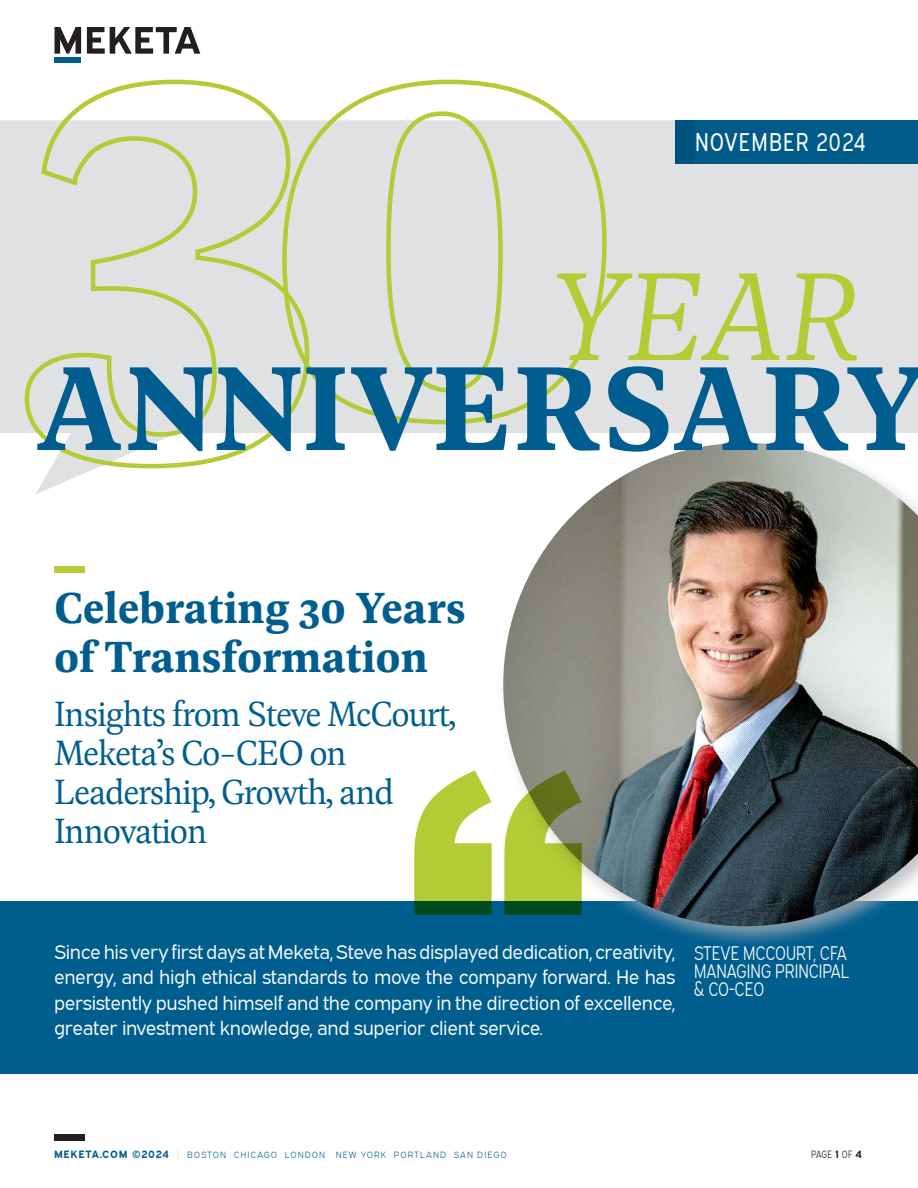
<style>
.page{position:relative;width:918px;height:1188px;background:#fff}
.page>*{position:absolute;margin:0;border:0;box-sizing:border-box;transform-origin:0 0}
.Callout{font:italic 300 133.5px "Geller Text";color:#b3cb34}
.Callout-2{font:600 127.5px "Geller Text";color:#015d8f}
.Body{font:600 46.5px/49.5px "Geller Text";color:#005e8f}
.Body-2{font:300 37.5px/39px "Geller Text";letter-spacing:-.03em;color:#005e8f}
.Sidebar_-_Header{font:25.5px "Expressway Cd Bk";letter-spacing:.05em;color:#fff}
.Body-3{font:19.5px/25.5px "Expressway Bk";letter-spacing:-.02em;color:#fff;text-align:justify}
.Callout-3{font:19.5px "Expressway Cd Lt";color:#fff}
.t1{font:10.5px "Expressway Cd Lt";letter-spacing:.02em;color:#231f20}
.t2{font:9px "Expressway Lt";letter-spacing:.11em;color:#015d8f}
.s1{font-family:"Expressway Rg";font-weight:700;font-size:10.5px}
.s2{font-family:"Expressway Cd Lt";font-size:10.5px;color:#feca0a}
.s3{font-family:"Expressway Rg";font-weight:700}
</style>
<div class="page">
<div style="left:54px;top:1134px;width:31px;height:7px;background:#231f20"></div>
<svg style="left:55px;top:27px;width:145px;height:27px"></svg>
<div style="left:55px;top:57px;width:26px;height:6px;background:#015d8f"></div>
<svg style="left:0;top:120px;width:918px;height:374px;fill:#e0e1e2"></svg>
<div style="left:0;top:901px;width:918px;height:173px;background:#005e8f"></div>
<div style="left:675px;top:120px;width:243px;height:44px;background:#005e8f"></div>
<div style="left:54px;top:566px;width:31px;height:7px;background:#b3cb34"></div>
<div style="left:497px;top:437px;width:421px;height:512px;background:#b2b3b7;opacity:.75"></div>
<img style="left:503px;top:443px;width:415px;height:483px">
<svg style="left:414px;top:770px;width:168px;height:145px"></svg>
<svg style="left:312px;top:79px;width:297px;height:348px;background:#e0e2d9"></svg>
<svg style="left:22px;top:79px;width:290px;height:392px"></svg>
<p class="Sidebar_-_Header" style="left:695px;top:126px;width:172px">NOVEMBER 2024</p>
<p class="Callout" style="left:548px;top:229px;width:316px">YEAR</p>
<p class="Callout-2" style="left:35px;top:318px;width:894px">ANNIVERSARY</p>
<p class="Body" style="left:54px;top:580px;width:413px">Celebrating 30 Years of Transformation</p>
<p class="Body-2" style="left:54px;top:693px;width:404px">Insights from Steve McCourt,<br>Meketa’s Co-CEO on<br>Leadership, Growth, and<br>Innovation</p>
<p class="Body-3" style="left:54px;top:939px;width:623px">Since his very first days at Meketa, Steve has displayed dedication, creativity, energy, and high ethical standards to move the company forward. He has persistently pushed himself and the company in the direction of excellence, greater investment knowledge, and superior client service.</p>
<p class="Callout-3" style="left:694px;top:941px;width:154px">STEVE MCCOURT, CFA</p>
<p class="Callout-3" style="left:694px;top:959px;width:156px">MANAGING PRINCIPAL</p>
<p class="Callout-3" style="left:694px;top:977px;width:72px">&amp; CO-CEO</p>
<p class="t2" style="left:54px;top:1149px;width:454px"><span class="s1">MEKETA.COM ©2024</span> <span class="s2">|</span> BOSTON CHICAGO LONDON NEW YORK PORTLAND SAN DIEGO</p>
<p class="t1" style="left:811px;top:1148px;width:52px">PAGE <span class="s3">1</span> OF <span class="s3">4</span></p>
</div>
